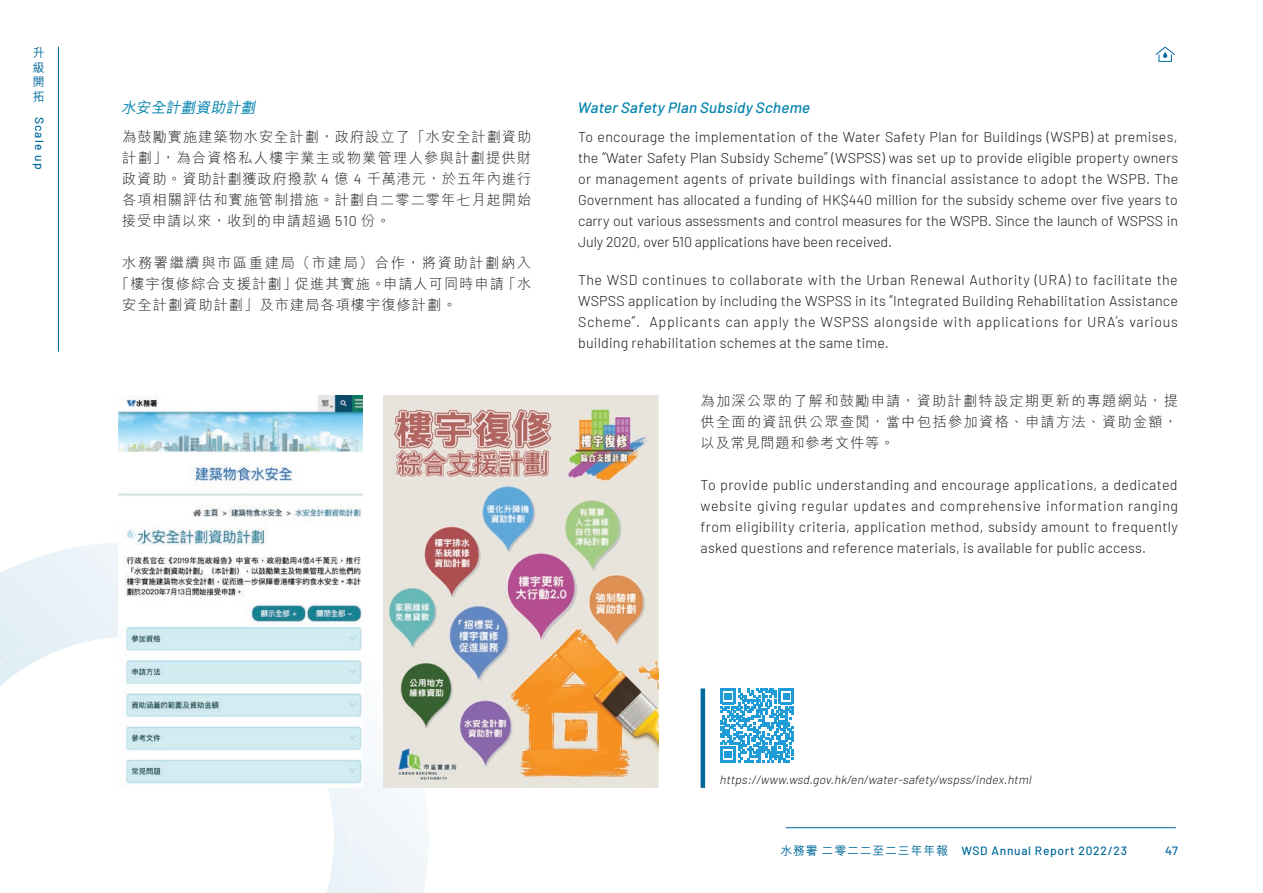
<style>
.page{position:relative;width:1263px;height:893px;background:#fff}
.page>*{position:absolute;margin:0;border:0;box-sizing:border-box;transform-origin:0 0}
.L5{font:italic 500 15px "Barlow";color:#0082ad}
.L5-2{font:italic 500 15px "M Hei HK";color:#0082ad}
.Body-E{font:300 14.25px/21px "Barlow";letter-spacing:.015em;color:#1c1c1b;text-align:justify}
.Body-C{font:300 14.25px/21px "M Hei HK";letter-spacing:.07em;color:#1c1c1b;text-align:justify}
.Body-E-2{font:300 14.25px/21px "Barlow";letter-spacing:.035em;color:#1c1c1b;text-align:right}
.Body-C-2{font:300 14.25px/21px "M Hei HK";letter-spacing:.11em;color:#1c1c1b;text-align:right}
.t1{font:italic 300 12px "Barlow";color:#1c1c1b}
.t2{font:500 12px "Barlow";letter-spacing:.06em;color:#00699c}
.t3{font:500 12px/14.4px "M Hei HK";letter-spacing:.06em;color:#00699c;text-align:justify}
.s1{font-family:"Barlow"}
</style>
<div class="page">
<img style="left:71px;top:543px;width:47px;height:103px">
<div style="left:333px;top:789px;width:85px;height:72px;background:#eff5fa"></div>
<img style="left:112px;top:547px;width:6px;height:94px">
<img style="left:328px;top:678px;width:80px;height:142px">
<img style="left:362px;top:678px;width:20px;height:80px">
<img style="left:0;top:635px;width:50px;height:51px">
<img style="left:326px;top:880px;width:21px;height:13px">
<img style="left:47px;top:623px;width:47px;height:14px">
<img style="left:346px;top:835px;width:6px;height:49px">
<img style="left:92px;top:619px;width:26px;height:5px">
<img style="left:347px;top:799px;width:4px;height:38px">
<img style="left:339px;top:788px;width:9px;height:13px">
<img style="left:118px;top:396px;width:244px;height:392px">
<img style="left:384px;top:396px;width:274px;height:392px">
<hr style="left:701px;top:688px;width:4px;height:100px;background:#00699c">
<svg style="left:720px;top:688px;width:74px;height:74px"></svg>
<hr style="left:786px;top:827px;width:390px;height:1px;background:#00699c">
<hr style="left:58px;top:47px;width:1px;height:304px;background:#00699c">
<div style="left:1158px;top:55px;width:14px;height:7px;border:1px solid #00699c"></div>
<svg style="left:1155px;top:46px;width:20px;height:12px"></svg>
<p class="t3" style="left:33px;top:45px;width:13px">升級開拓</p>
<p class="t2" style="left:48px;top:117px;width:54px;rotate:90deg">Scale up</p>
<h4 class="L5-2" style="left:121px;top:96px;width:139px">水安全計劃資助計劃</h4>
<p class="Body-C" style="left:122px;top:126px;width:411px">為鼓勵實施建築物水安全計劃，政府設立了「水安全計劃資助計劃 ，」 為合資格私人樓宇業主或物業管理人參與計劃提供財政資助。資助計劃獲政府撥款 億<span class="s1">4 4</span> 千萬港元，於五年內進行各項相關評估和實施管制措施。計劃自二零二零年七月起開始接受申請以來，收到的申請超過 <span class="s1">510</span> 份。</p>
<p class="Body-C-2" style="left:122px;top:252px;width:411px">水務署繼續與市區重建局（市建局）合作，將資助計劃納入「水</p>
<p class="Body-C" style="left:122px;top:273px;width:336px;text-indent:-7px">「樓宇復修綜合支援計劃」<br>安全計劃資助計劃」及市建局各項樓宇復修計劃。</p>
<p class="Body-C" style="left:383px;top:273px;width:122px">申請人可同時申請</p>
<p class="Body-C" style="left:295px;top:273px;width:92px">促進其實施。</p>
<h4 class="L5" style="left:577px;top:96px;width:238px">Water Safety Plan Subsidy Scheme</h4>
<p class="Body-E" style="left:578px;top:125px;width:602px">To encourage the implementation of the Water Safety Plan for Buildings (WSPB) at premises, the “Water Safety Plan Subsidy Scheme” (WSPSS) was set up to provide eligible property owners or management agents of private buildings with financial assistance to adopt the WSPB. The Government has allocated a funding of HK$440 million for the subsidy scheme over five years to carry out various assessments and control measures for the WSPB. Since the launch of WSPSS in July 2020, over 510 applications have been received.</p>
<p class="Body-E-2" style="left:578px;top:268px;width:601px">The WSD continues to collaborate with the Urban Renewal Authority (URA) to facilitate the<br>WSPSS application by including the WSPSS in its “Integrated Building Rehabilitation Assistance<br>Applicants can apply the WSPSS alongside with applications for URAs’ various</p>
<p class="Body-E" style="left:578px;top:310px;width:312px">Scheme .”<br>building rehabilitation schemes at the same time.</p>
<p class="Body-C" style="left:701px;top:390px;width:479px">為加深公眾的了解和鼓勵申請，資助計劃特設定期更新的專題網站，提供全面的資訊供公眾查閱，當中包括參加資格、申請方法、資助金額，以及常見問題和參考文件等。</p>
<p class="Body-E" style="left:701px;top:473px;width:479px">To provide public understanding and encourage applications a, dedicated website giving regular updates and comprehensive information ranging from eligibility criteria, application method, subsidy amount to frequently asked questions and reference materials is, available for public access.</p>
<p class="t1" style="left:760px;top:771px;width:275px">www wsd gov hk en water safety wspss index html</p>
<p class="t1" style="left:1004px;top:771px;width:8px">.</p>
<p class="t1" style="left:719px;top:771px;width:32px">https</p>
<p class="t1" style="left:747px;top:771px;width:18px">://</p>
<p class="t1" style="left:847px;top:771px;width:9px">/</p>
<p class="t1" style="left:864px;top:771px;width:9px">/</p>
<p class="t1" style="left:934px;top:771px;width:9px">/</p>
<p class="t1" style="left:971px;top:771px;width:9px">/</p>
<p class="t1" style="left:898px;top:771px;width:9px">-</p>
<p class="t1" style="left:786px;top:771px;width:8px">.</p>
<p class="t1" style="left:809px;top:771px;width:8px">.</p>
<p class="t1" style="left:831px;top:771px;width:8px">.</p>
<p class="t3" style="left:780px;top:842px;width:169px">水務署二零二二至二三年年報</p>
<p class="t2" style="left:961px;top:842px;width:167px">WSD Annual Report 2022/23</p>
<p class="t2" style="left:1165px;top:842px;width:14px">47</p>
</div>
